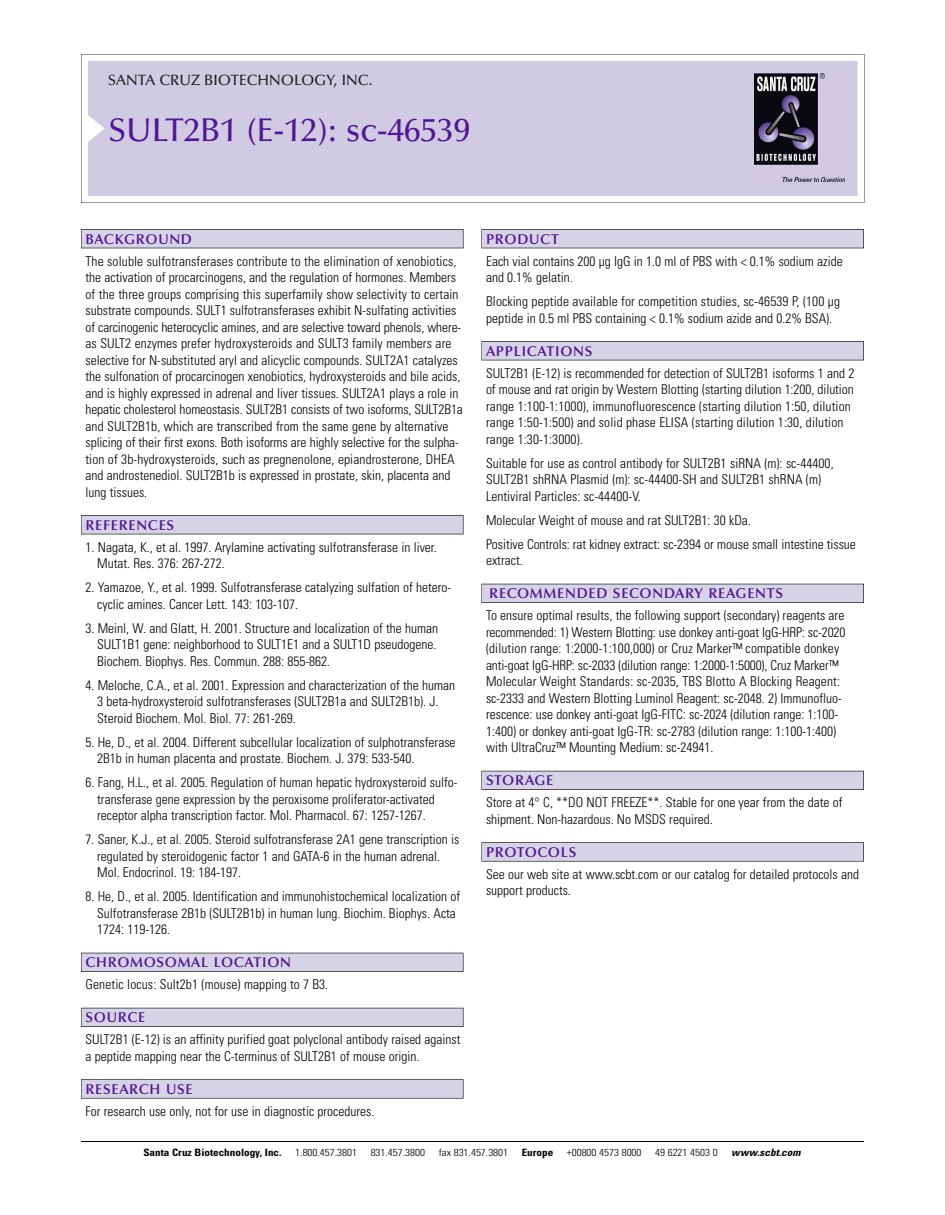
<style>
.page{position:relative;width:945px;height:1215px;background:#fff}
.page>*{position:absolute;margin:0;border:0;box-sizing:border-box;transform-origin:0 0}
.t1{font:500 33px "Optima";color:#511695}
.t2{font:500 15px "Optima";color:#231f20}
.t3{font:600 14.25px "Optima";letter-spacing:.05em;color:#511695}
.t4{font:300 condensed 13.5px/16.5px "Univers";color:#000}
.t5{font:300 condensed 10.2px "Univers";color:#000;scale:1.1 1}
.t6{font:700 condensed 10.2px "Univers";color:#000;scale:1.1 1}
.t7{font:italic 700 condensed 10.2px "Univers";letter-spacing:.005em;color:#000;scale:1.1 1}
</style>
<div class="page">
<svg style="left:81px;top:54px;width:783px;height:149px"></svg>
<div style="left:88px;top:61px;width:769px;height:135px;background:#d1cae3"></div>
<img style="left:755px;top:74px;width:90px;height:108px">
<div style="left:81px;top:229px;width:382px;height:19px;background:#525156"></div>
<div style="left:81px;top:230px;width:382px;height:18px;background:#d7d3e7"></div>
<div style="left:81px;top:515px;width:382px;height:19px;background:#525155"></div>
<div style="left:81px;top:516px;width:382px;height:18px;background:#d7d3e7"></div>
<div style="left:81px;top:953px;width:382px;height:19px;background:#525158"></div>
<div style="left:81px;top:953px;width:382px;height:18px;background:#d7d3e7"></div>
<div style="left:81px;top:1008px;width:382px;height:19px;background:#54535a"></div>
<div style="left:81px;top:1008px;width:382px;height:18px;background:#d7d3e7"></div>
<svg style="left:81px;top:1079px;width:382px;height:20px"></svg>
<div style="left:81px;top:1080px;width:382px;height:18px;background:#d7d3e7"></div>
<div style="left:482px;top:229px;width:382px;height:19px;background:#525156"></div>
<div style="left:482px;top:230px;width:381px;height:18px;background:#d7d3e7"></div>
<div style="left:482px;top:341px;width:382px;height:19px;background:#525155"></div>
<div style="left:482px;top:342px;width:381px;height:18px;background:#d7d3e7"></div>
<div style="left:482px;top:584px;width:382px;height:19px;background:#525158"></div>
<div style="left:482px;top:584px;width:381px;height:18px;background:#d7d3e7"></div>
<div style="left:482px;top:771px;width:382px;height:19px;background:#54535a"></div>
<div style="left:482px;top:771px;width:381px;height:18px;background:#d7d3e7"></div>
<svg style="left:482px;top:842px;width:382px;height:20px"></svg>
<div style="left:482px;top:843px;width:381px;height:18px;background:#d7d3e7"></div>
<hr style="left:81px;top:1141px;width:783px;height:1px;background:#000">
<p class="t2" style="left:108px;top:74px;width:266px">SANTA CRUZ BIOTECHNOLOGY, INC.</p>
<h1 class="t1" style="left:108px;top:117px;width:364px">SULT2B1 (E-12): sc-46539</h1>
<p class="t3" style="left:86px;top:233px;width:108px">BACKGROUND</p>
<p class="t4" style="left:86px;top:254px;width:379px">The soluble sulfotransferases contribute to the elimination of xenobiotics, the activation of procarcinogens, and the regulation of hormones. Members of the three groups comprising this superfamily show selectivity to certain substrate compounds. SULT1 sulfotransferases exhibit N-sulfating activities of carcinogenic heterocyclic amines, and are selective toward phenols, where&shy;as SULT2 enzymes prefer hydroxysteroids and SULT3 family members are selective for N-substituted aryl and alicyclic compounds. SULT2A1 catalyzes the sulfonation of procarcinogen xenobiotics, hydroxysteroids and bile acids, and is highly expressed in adrenal and liver tissues. SULT2A1 plays a role in hepatic cholesterol homeostasis. SULT2B1 consists of two isoforms, SULT2B1a and SULT2B1b, which are transcribed from the same gene by alternative splicing of their first exons. Both isoforms are highly selective for the sulpha&shy;tion of 3b-hydroxysteroids, such as pregnenolone, epiandrosterone, DHEA and androstenediol. SULT2B1b is expressed in prostate, skin, placenta and lung tissues.</p>
<p class="t3" style="left:86px;top:519px;width:90px">REFERENCES</p>
<p class="t4" style="left:97px;top:540px;width:341px;text-indent:-12px">1. Nagata, K., et al. 1997. Arylamine activating sulfotransferase in liver.<br>Mutat. Res. 376: 267-272.</p>
<p class="t4" style="left:97px;top:580px;width:356px;text-indent:-12px">2. Yamazoe, Y., et al. 1999. Sulfotransferase catalyzing sulfation of hetero&shy;cyclic amines. Cancer Lett. 143: 103-107.</p>
<p class="t4" style="left:97px;top:621px;width:343px;text-indent:-12px">3. Meinl, W. and Glatt, H. 2001. Structure and localization of the human<br>SULT1B1 gene: neighborhood to SULT1E1 and a SULT1D pseudogene.<br>Biochem. Biophys. Res. Commun. 288: 855-862.</p>
<p class="t4" style="left:97px;top:678px;width:360px;text-indent:-12px">4. Meloche, C.A., et al. 2001. Expression and characterization of the human<br>3 beta-hydroxysteroid sulfotransferases (SULT2B1a and SULT2B1b). J.<br>Steroid Biochem. Mol. Biol. 77: 261-269.</p>
<p class="t4" style="left:97px;top:735px;width:360px;text-indent:-12px">5. He, D., et al. 2004. Different subcellular localization of sulphotransferase<br>2B1b in human placenta and prostate. Biochem. J. 379: 533-540.</p>
<p class="t4" style="left:97px;top:775px;width:362px;text-indent:-12px">6. Fang, H.L., et al. 2005. Regulation of human hepatic hydroxysteroid sulfo&shy;transferase gene expression by the peroxisome proliferator-activated receptor alpha transcription factor. Mol. Pharmacol. 67: 1257-1267.</p>
<p class="t4" style="left:97px;top:832px;width:364px;text-indent:-12px">7. Saner, K.J., et al. 2005. Steroid sulfotransferase 2A1 gene transcription is regulated by steroidogenic factor 1 and GATA-6 in the human adrenal.<br>Mol. Endocrinol. 19: 184-197.</p>
<p class="t4" style="left:97px;top:889px;width:364px;text-indent:-12px">8. He, D., et al. 2005. Identification and immunohistochemical localization of<br>Sulfotransferase 2B1b (SULT2B1b) in human lung. Biochim. Biophys. Acta<br>1724: 119-126.</p>
<p class="t3" style="left:86px;top:957px;width:207px">CHROMOSOMAL LOCATION</p>
<p class="t4" style="left:86px;top:977px;width:244px">Genetic locus: Sult2b1 (mouse) mapping to 7 B3.</p>
<p class="t3" style="left:86px;top:1012px;width:61px">SOURCE</p>
<p class="t4" style="left:86px;top:1032px;width:377px">SULT2B1 (E-12) is an affinity purified goat polyclonal antibody raised against a peptide mapping near the C-terminus of SULT2B1 of mouse origin.</p>
<p class="t3" style="left:86px;top:1083px;width:109px">RESEARCH USE</p>
<p class="t4" style="left:86px;top:1104px;width:290px">For research use only, not for use in diagnostic procedures.</p>
<p class="t3" style="left:486px;top:233px;width:74px">PRODUCT</p>
<p class="t4" style="left:486px;top:254px;width:358px">Each vial contains 200 µg IgG in 1.0 ml of PBS with &lt; 0.1% sodium azide and 0.1% gelatin.</p>
<p class="t4" style="left:486px;top:294px;width:356px">Blocking peptide available for competition studies, sc-46539 P, (100 µg peptide in 0.5 ml PBS containing &lt; 0.1% sodium azide and 0.2% BSA).</p>
<p class="t3" style="left:486px;top:345px;width:108px">APPLICATIONS</p>
<p class="t4" style="left:486px;top:366px;width:370px">SULT2B1 (E-12) is recommended for detection of SULT2B1 isoforms 1 and 2 of mouse and rat origin by Western Blotting (starting dilution 1:200, dilution range 1:100-1:1000), immunofluorescence (starting dilution 1:50, dilution range 1:50-1:500) and solid phase ELISA (starting dilution 1:30, dilution range 1:30-1:3000).</p>
<p class="t4" style="left:486px;top:456px;width:349px">Suitable for use as control antibody for SULT2B1 siRNA (m): sc-44400,<br>SULT2B1 shRNA Plasmid (m): sc-44400-SH and SULT2B1 shRNA (m)<br>Lentiviral Particles: sc-44400-V.</p>
<p class="t4" style="left:486px;top:509px;width:371px;line-height:24px">Molecular Weight of mouse and rat SULT2B1: 30 kDa.<br>Positive Controls: rat kidney extract: sc-2394 or mouse small intestine tissue</p>
<p class="t4" style="left:486px;top:553px;width:38px">extract.</p>
<p class="t3" style="left:489px;top:588px;width:295px">RECOMMENDED SECONDARY REAGENTS</p>
<p class="t4" style="left:486px;top:608px;width:361px">To ensure optimal results, the following support (secondary) reagents are recommended: 1) Western Blotting: use donkey anti-goat IgG-HRP: sc-2020 (dilution range: 1:2000-1:100,000) or Cruz Marker™ compatible donkey anti-goat IgG-HRP: sc-2033 (dilution range: 1:2000-1:5000), Cruz Marker™ Molecular Weight Standards: sc-2035, TBS Blotto A Blocking Reagent: sc-2333 and Western Blotting Luminol Reagent: sc-2048. 2) Immunofluo&shy;rescence: use donkey anti-goat IgG-FITC: sc-2024 (dilution range: 1:100- 1:400) or donkey anti-goat IgG-TR: sc-2783 (dilution range: 1:100-1:400) with UltraCruz™ Mounting Medium: sc-24941.</p>
<p class="t3" style="left:486px;top:775px;width:69px">STORAGE</p>
<p class="t4" style="left:486px;top:795px;width:358px">Store at 4° C, **DO NOT FREEZE**. Stable for one year from the date of shipment. Non-hazardous. No MSDS required.</p>
<p class="t3" style="left:486px;top:846px;width:92px">PROTOCOLS</p>
<p class="t4" style="left:486px;top:867px;width:375px">See our web site at www.scbt.com or our catalog for detailed protocols and support products.</p>
<p class="t6" style="left:143px;top:1148px;width:127px">Santa Cruz Biotechnology, Inc.</p>
<p class="t5" style="left:295px;top:1148px;width:58px">1.800.457.3801</p>
<p class="t5" style="left:371px;top:1148px;width:51px">831.457.3800</p>
<p class="t5" style="left:439px;top:1148px;width:65px">fax 831.457.3801</p>
<p class="t6" style="left:522px;top:1148px;width:30px">Europe</p>
<p class="t5" style="left:567px;top:1148px;width:69px">+00800 4573 8000</p>
<p class="t5" style="left:655px;top:1148px;width:58px">49 6221 4503 0</p>
<p class="t7" style="left:731px;top:1148px;width:64px">www.scbt.com</p>
</div>
